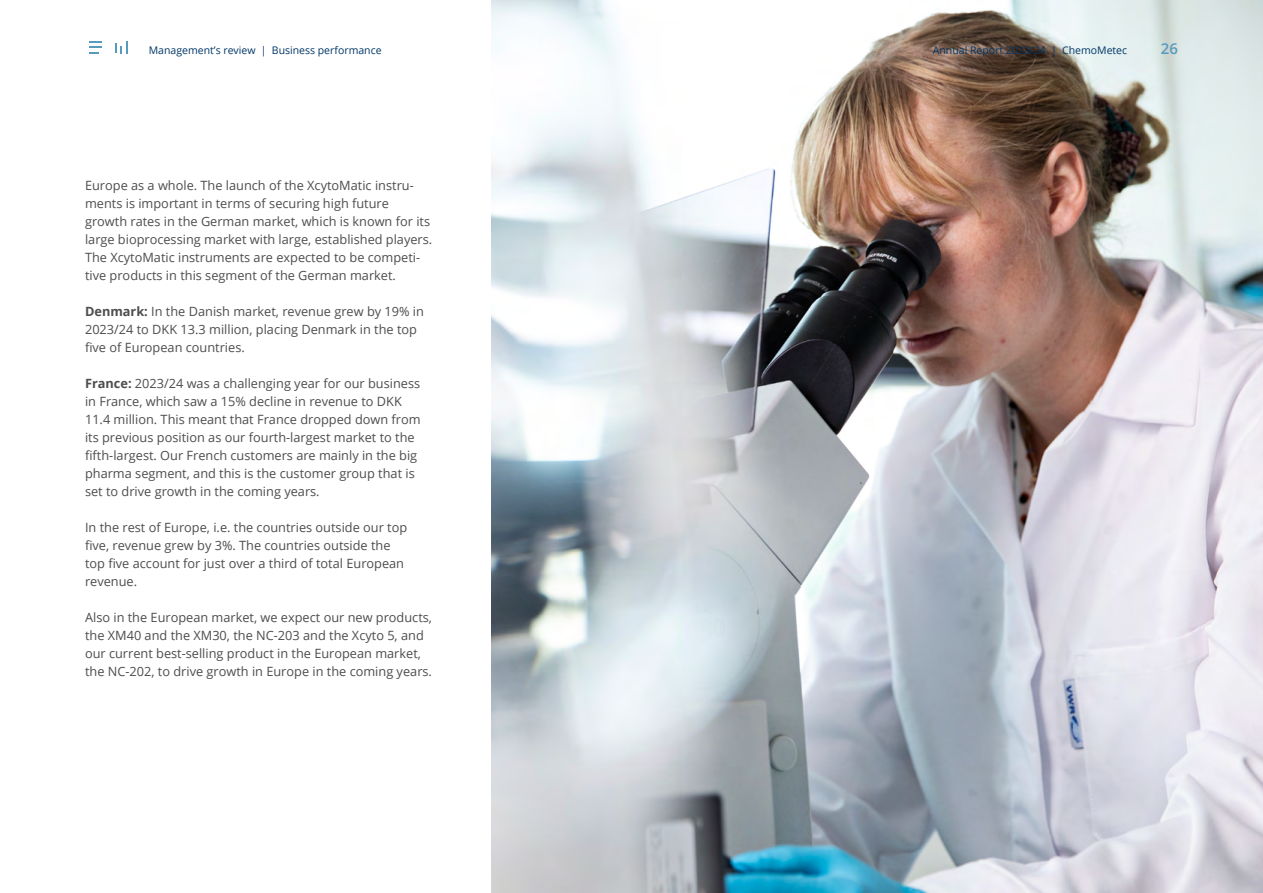
<style>
.page{position:relative;width:1263px;height:893px;background:#fff}
.page>*{position:absolute;margin:0;border:0;box-sizing:border-box;transform-origin:0 0}
.t1{font:600 15px "Open Sans";color:#569bbe}
.t2{font:12.75px/18px "Open Sans";color:#4d4d4f}
.t3{font:10.5px "Open Sans";color:#003768}
.s1{font-weight:700}
</style>
<div class="page">
<img style="left:492px;top:0;width:771px;height:893px">
<svg style="left:90px;top:41px;width:12px;height:12px"></svg>
<svg style="left:115px;top:41px;width:12px;height:12px"></svg>
<p class="t3" style="left:149px;top:43px;width:234px">Management’s review | Business performance</p>
<p class="t3" style="left:933px;top:43px;width:196px">Annual Report 2023/24 | ChemoMetec</p>
<p class="t1" style="left:1161px;top:38px;width:19px">26</p>
<p class="t2" style="left:85px;top:176px;width:349px">Europe as a whole. The launch of the XcytoMatic instru&shy;ments is important in terms of securing high future growth rates in the German market, which is known for its large bioprocessing market with large, established players.<br>The XcytoMatic instruments are expected to be competi&shy;tive products in this segment of the German market.</p>
<p class="t2" style="left:85px;top:302px;width:340px"><span class="s1">Denmark:</span> In the Danish market, revenue grew by 19% in<br>2023/24 to DKK 13.3 million, placing Denmark in the top five of European countries.</p>
<p class="t2" style="left:85px;top:374px;width:337px"><span class="s1">France:</span> 2023/24 was a challenging year for our business in France, which saw a 15% decline in revenue to DKK 11.4 million. This meant that France dropped down from its previous position as our fourth-largest market to the fifth-largest. Our French customers are mainly in the big pharma segment, and this is the customer group that is set to drive growth in the coming years.</p>
<p class="t2" style="left:85px;top:518px;width:324px">In the rest of Europe, i.e. the countries outside our top five, revenue grew by 3%. The countries outside the top five account for just over a third of total European revenue.</p>
<p class="t2" style="left:85px;top:608px;width:348px">Also in the European market, we expect our new products, the XM40 and the XM30, the NC-203 and the Xcyto 5, and our current best-selling product in the European market, the NC-202, to drive growth in Europe in the coming years.</p>
</div>
